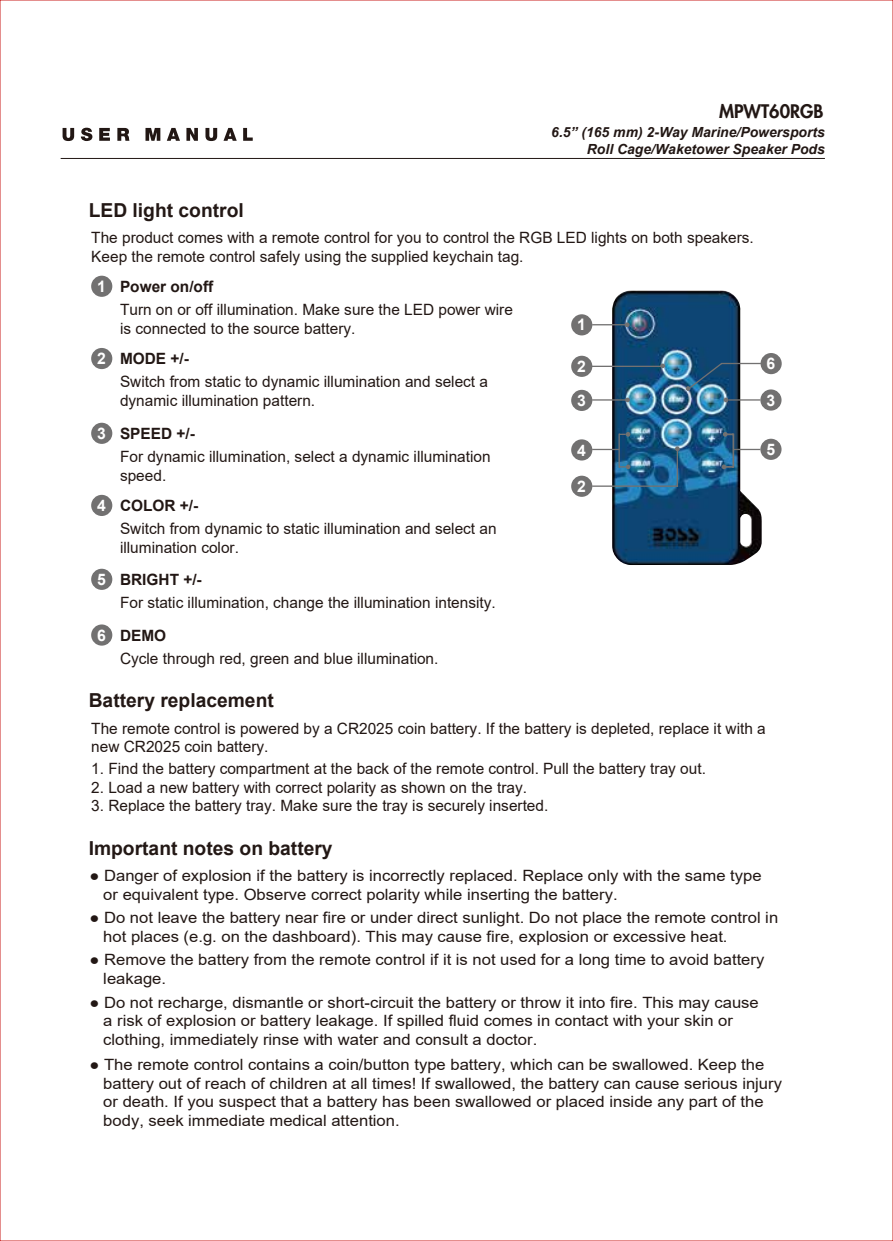
<style>
.page{position:relative;width:893px;height:1241px;background:#fff}
.page>*{position:absolute;margin:0;border:0;box-sizing:border-box;transform-origin:0 0}
.t1{font:700 19.25px "Arial";color:#231815}
.t2{font:800 18.2px "Pfutura";color:#221714}
.t3{font:700 15.92px/34.1px "Arial";color:#fff}
.t4{font:15.58px/18.6px "Arial";color:#221714;scale:1.07 1}
.t5{font:15.58px/18.6px "Arial";color:#221714}
.t6{font:700 15.58px/30.4px "Arial";color:#221714;text-align:center}
.t7{font:italic 700 14px/16.8px "Arial";color:#221714;text-align:right}
.s1{font-weight:700;font-size:15.92px;color:#fff}
.s2{font-weight:700}
.s3{font-weight:400}
.s4{font-size:15.92px;color:#fff}
</style>
<div class="page">
<hr style="left:61px;top:158px;width:764px;height:1px;background:#221714">
<svg style="left:63px;top:128px;width:11px;height:13px"></svg>
<svg style="left:81px;top:128px;width:11px;height:13px"></svg>
<svg style="left:99px;top:128px;width:11px;height:13px"></svg>
<svg style="left:117px;top:128px;width:12px;height:13px"></svg>
<svg style="left:145px;top:128px;width:15px;height:13px"></svg>
<svg style="left:167px;top:128px;width:13px;height:13px"></svg>
<svg style="left:186px;top:128px;width:12px;height:13px"></svg>
<svg style="left:205px;top:128px;width:12px;height:13px"></svg>
<svg style="left:223px;top:128px;width:14px;height:13px"></svg>
<svg style="left:243px;top:128px;width:10px;height:13px"></svg>
<img style="left:612px;top:290px;width:150px;height:275px">
<hr style="left:592px;top:324px;width:34px;height:1px;background:#727171">
<svg style="left:625px;top:322px;width:5px;height:5px"></svg>
<hr style="left:592px;top:399px;width:34px;height:1px;background:#727171">
<svg style="left:592px;top:449px;width:26px;height:1px"></svg>
<svg style="left:734px;top:449px;width:26px;height:1px"></svg>
<hr style="left:728px;top:399px;width:32px;height:1px;background:#727171">
<svg style="left:625px;top:397px;width:5px;height:5px"></svg>
<svg style="left:724px;top:397px;width:4px;height:5px"></svg>
<hr style="left:592px;top:365px;width:71px;height:2px;background:#727171">
<svg style="left:660px;top:363px;width:5px;height:5px"></svg>
<svg style="left:619px;top:432px;width:11px;height:4px"></svg>
<svg style="left:619px;top:464px;width:11px;height:5px"></svg>
<hr style="left:618px;top:433px;width:2px;height:34px;background:#727171">
<svg style="left:675px;top:446px;width:5px;height:5px"></svg>
<hr style="left:677px;top:450px;width:1px;height:36px;background:#727171">
<hr style="left:592px;top:485px;width:86px;height:1px;background:#727171">
<svg style="left:723px;top:432px;width:10px;height:4px"></svg>
<svg style="left:722px;top:464px;width:11px;height:5px"></svg>
<hr style="left:732px;top:433px;width:2px;height:34px;background:#727171">
<svg style="left:686px;top:361px;width:76px;height:30px"></svg>
<div style="left:572px;top:315px;width:19px;height:19px;background:#727171;border-radius:50%"></div>
<div style="left:571px;top:314px;width:21px;height:21px;border:2px solid #727171;border-radius:50%"></div>
<div style="left:572px;top:356px;width:19px;height:20px;background:#727171;border-radius:50%"></div>
<div style="left:571px;top:356px;width:21px;height:21px;border:2px solid #727171;border-radius:50%"></div>
<div style="left:572px;top:390px;width:19px;height:20px;background:#727171;border-radius:50%"></div>
<div style="left:571px;top:390px;width:21px;height:21px;border:2px solid #727171;border-radius:50%"></div>
<div style="left:572px;top:440px;width:19px;height:19px;background:#727171;border-radius:50%"></div>
<div style="left:571px;top:439px;width:21px;height:21px;border:2px solid #727171;border-radius:50%"></div>
<div style="left:572px;top:476px;width:19px;height:20px;background:#727171;border-radius:50%"></div>
<div style="left:571px;top:475px;width:21px;height:22px;border:2px solid #727171;border-radius:50%"></div>
<div style="left:761px;top:354px;width:20px;height:19px;background:#727171;border-radius:50%"></div>
<div style="left:761px;top:353px;width:21px;height:21px;border:2px solid #727171;border-radius:50%"></div>
<div style="left:761px;top:390px;width:20px;height:19px;background:#727171;border-radius:50%"></div>
<div style="left:760px;top:389px;width:21px;height:21px;border:2px solid #727171;border-radius:50%"></div>
<div style="left:761px;top:439px;width:20px;height:20px;background:#727171;border-radius:50%"></div>
<div style="left:760px;top:438px;width:21px;height:22px;border:2px solid #727171;border-radius:50%"></div>
<div style="left:92px;top:276px;width:19px;height:20px;background:#727171;border-radius:50%"></div>
<div style="left:91px;top:276px;width:21px;height:21px;border:2px solid #727171;border-radius:50%"></div>
<div style="left:92px;top:349px;width:19px;height:19px;background:#727171;border-radius:50%"></div>
<div style="left:91px;top:348px;width:21px;height:21px;border:2px solid #727171;border-radius:50%"></div>
<div style="left:92px;top:423px;width:19px;height:20px;background:#727171;border-radius:50%"></div>
<div style="left:91px;top:422px;width:21px;height:22px;border:2px solid #727171;border-radius:50%"></div>
<div style="left:92px;top:495px;width:19px;height:20px;background:#727171;border-radius:50%"></div>
<div style="left:91px;top:495px;width:21px;height:21px;border:2px solid #727171;border-radius:50%"></div>
<div style="left:92px;top:569px;width:19px;height:20px;background:#727171;border-radius:50%"></div>
<div style="left:91px;top:568px;width:21px;height:22px;border:2px solid #727171;border-radius:50%"></div>
<div style="left:92px;top:625px;width:19px;height:19px;background:#727171;border-radius:50%"></div>
<div style="left:91px;top:624px;width:21px;height:21px;border:2px solid #727171;border-radius:50%"></div>
<p class="t1" style="left:89px;top:196px;width:157px">LED light control</p>
<p class="t2" style="left:719px;top:99px;width:106px">MPWT60RGB</p>
<p class="t7" style="left:551px;top:124px;width:275px">6.5” (165 mm) 2-Way Marine/Powersports<br>Roll Cage/Waketower Speaker Pods</p>
<p class="t5" style="left:91px;top:228px;width:664px">The product comes with a remote control for you to control the RGB LED lights on both speakers.<br>Keep the remote control safely using the supplied keychain tag.</p>
<p class="t5" style="left:120px;top:275px;width:394px;line-height:23.1px;text-indent:-23px"><span class="s1">1</span> <span class="s2">Power on/off<br></span>Turn on or off illumination. Make sure the LED power wire</p>
<p class="t5" style="left:97px;top:313px;width:260px;line-height:30.6px;text-indent:23px">is connected to the source battery.<br><span class="s1">2</span> <span class="s2">MODE +/-</span></p>
<p class="t5" style="left:120px;top:372px;width:370px">Switch from static to dynamic illumination and select a dynamic illumination pattern.</p>
<p class="t5" style="left:120px;top:422px;width:372px;line-height:23.1px;text-indent:-23px"><span class="s1">3</span> <span class="s2">SPEED +/-<br></span>For dynamic illumination, select a dynamic illumination</p>
<p class="t6" style="left:97px;top:460px;width:103px"><span class="s3">speed.<br></span><span class="s4">4</span> COLOR +/-</p>
<p class="t5" style="left:120px;top:519px;width:378px">Switch from dynamic to static illumination and select an illumination color.</p>
<p class="t5" style="left:120px;top:567px;width:377px;line-height:23.1px;text-indent:-23px"><span class="s1">5</span> <span class="s2">BRIGHT +/-<br></span>For static illumination, change the illumination intensity.</p>
<p class="t5" style="left:120px;top:623px;width:320px;line-height:23.1px;text-indent:-23px"><span class="s1">6</span> <span class="s2">DEMO<br></span>Cycle through red, green and blue illumination.</p>
<p class="t3" style="left:577px;top:308px;width:10px">1</p>
<p class="t3" style="left:577px;top:349px;width:10px">2<br>3</p>
<p class="t3" style="left:577px;top:433px;width:10px">4</p>
<p class="t3" style="left:577px;top:469px;width:10px">2</p>
<p class="t3" style="left:767px;top:346px;width:10px">6</p>
<p class="t3" style="left:766px;top:383px;width:10px">3</p>
<p class="t3" style="left:766px;top:432px;width:10px">5</p>
<p class="t1" style="left:89px;top:686px;width:187px">Battery replacement</p>
<p class="t5" style="left:91px;top:718px;width:676px">The remote control is powered by a CR2025 coin battery. If the battery is depleted, replace it with a new CR2025 coin battery.</p>
<p class="t5" style="left:91px;top:759px;width:616px">1. Find the battery compartment at the back of the remote control. Pull the battery tray out.</p>
<p class="t5" style="left:91px;top:777px;width:437px">2. Load a new battery with correct polarity as shown on the tray.</p>
<p class="t5" style="left:91px;top:796px;width:459px">3. Replace the battery tray. Make sure the tray is securely inserted.</p>
<p class="t1" style="left:89px;top:834px;width:245px">Important notes on battery</p>
<p class="t4" style="left:103px;top:866px;width:617px;text-indent:-14px">● Danger of explosion if the battery is incorrectly replaced. Replace only with the same type or equivalent type. Observe correct polarity while inserting the battery.</p>
<p class="t4" style="left:103px;top:908px;width:632px;text-indent:-14px">● Do not leave the battery near fire or under direct sunlight. Do not place the remote control in hot places (e.g. on the dashboard). This may cause fire, explosion or excessive heat.</p>
<p class="t4" style="left:103px;top:950px;width:619px;text-indent:-14px">● Remove the battery from the remote control if it is not used for a long time to avoid battery leakage.</p>
<p class="t4" style="left:103px;top:992px;width:614px;text-indent:-14px">● Do not recharge, dismantle or short-circuit the battery or throw it into fire. This may cause a risk of explosion or battery leakage. If spilled fluid comes in contact with your skin or clothing, immediately rinse with water and consult a doctor.</p>
<p class="t4" style="left:103px;top:1055px;width:636px;text-indent:-14px">● The remote control contains a coin/button type battery, which can be swallowed. Keep the battery out of reach of children at all times! If swallowed, the battery can cause serious injury or death. If you suspect that a battery has been swallowed or placed inside any part of the body, seek immediate medical attention.</p>
</div>
